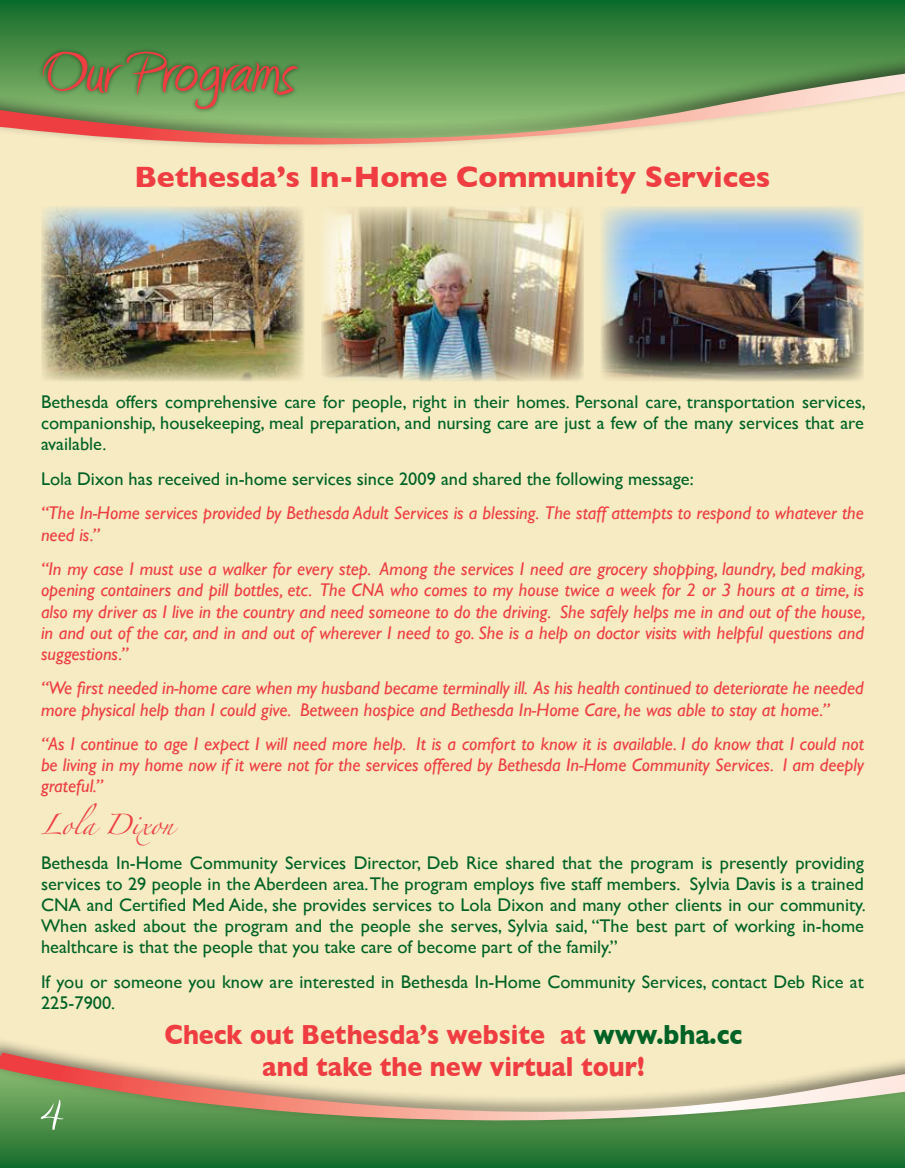
<style>
.page{position:relative;width:905px;height:1168px;background:#fff}
.page>*{position:absolute;margin:0;border:0;box-sizing:border-box;transform-origin:0 0}
.t1{font:75px "Amienne";color:#ef3d42}
.t2{font:51px "Amienne";color:#fff}
.t3{font:700 30px "Gill Sans";color:#ef3d42}
.t4{font:700 28.2px/32.4px "Gill Sans";color:#ef3d42;text-align:center;scale:.89 1}
.t5{font:italic 18.3px/21.1px "Gill Sans";color:#ef3d42}
.t6{font:18.3px/21.1px "Gill Sans";color:#006225;text-align:justify}
.t7{font:18.3px "Zapfino";color:#ef3d42}
.s1{color:#006225}
</style>
<div class="page">
<div style="left:0;top:0;width:904px;height:1168px;background:#f6ebc3"></div>
<svg style="left:0;top:1131px;width:904px;height:37px;background:#2c7a37"></svg>
<svg style="left:0;top:0;width:904px;height:55px;background:#2c7b37"></svg>
<svg style="left:0;top:1052px;width:904px;height:79px"></svg>
<div style="left:0;top:55px;width:904px;height:96px;background:#55944e"></div>
<svg style="left:0;top:72px;width:904px;height:79px;background:#aeb684"></svg>
<div style="left:38px;top:47px;width:264px;height:66px;background:#000;opacity:.5"></div>
<img style="left:321px;top:206px;width:263px;height:175px">
<img style="left:41px;top:206px;width:263px;height:175px">
<img style="left:601px;top:206px;width:262px;height:175px">
<h1 class="t1" style="left:42px;top:38px;width:253px">Our Programs</h1>
<h3 class="t3" style="left:134px;top:153px;width:637px">Bethesda’s In-Home Community Services</h3>
<p class="t6" style="left:41px;top:391px;width:826px">Bethesda offers comprehensive care for people, right in their homes. Personal care, transportation services, companionship, housekeeping, meal preparation, and nursing care are just a few of the many services that are available.</p>
<p class="t6" style="left:41px;top:468px;width:654px">Lola Dixon has received in-home services since 2009 and shared the following message:</p>
<p class="t5" style="left:41px;top:503px;width:824px">“The In-Home services provided by Bethesda Adult Services is a blessing. The staff attempts to respond to whatever the need is.”</p>
<p class="t5" style="left:41px;top:558px;width:826px;text-align:justify">“In my case I must use a walker for every step. Among the services I need are grocery shopping, laundry, bed making, opening containers and pill bottles, etc. The CNA who comes to my house twice a week for 2 or 3 hours at a time, is also my driver as I live in the country and need someone to do the driving. She safely helps me in and out of the house, in and out of the car, and in and out of wherever I need to go. She is a help on doctor visits with helpful questions and suggestions.”</p>
<p class="t5" style="left:41px;top:677px;width:824px">“We first needed in-home care when my husband became terminally ill. As his health continued to deteriorate he needed more physical help than I could give. Between hospice and Bethesda In-Home Care, he was able to stay at home.”</p>
<p class="t5" style="left:41px;top:733px;width:824px;text-align:justify">“As I continue to age I expect I will need more help. It is a comfort to know it is available. I do know that I could not be living in my home now if it were not for the services offered by Bethesda In-Home Community Services. I am deeply grateful.”</p>
<p class="t7" style="left:41px;top:817px;width:134px">Lola Dixon</p>
<p class="t6" style="left:41px;top:851px;width:826px">Bethesda In-Home Community Services Director, Deb Rice shared that the program is presently providing services to 29 people in the Aberdeen area. The program employs five staff members. Sylvia Davis is a trained CNA and Certified Med Aide, she provides services to Lola Dixon and many other clients in our community.<br>When asked about the program and the people she serves, Sylvia said, “The best part of working in-home healthcare is that the people that you take care of become part of the family.”</p>
<p class="t6" style="left:41px;top:971px;width:824px">If you or someone you know are interested in Bethesda In-Home Community Services, contact Deb Rice at<br>225-7900.</p>
<h2 class="t2" style="left:40px;top:1092px;width:20px">4</h2>
<h3 class="t4" style="left:164px;top:1017px;width:650px">Check out Bethesda’s website at <span class="s1">www.bha.cc </span>and take the new virtual tour!</h3>
</div>
